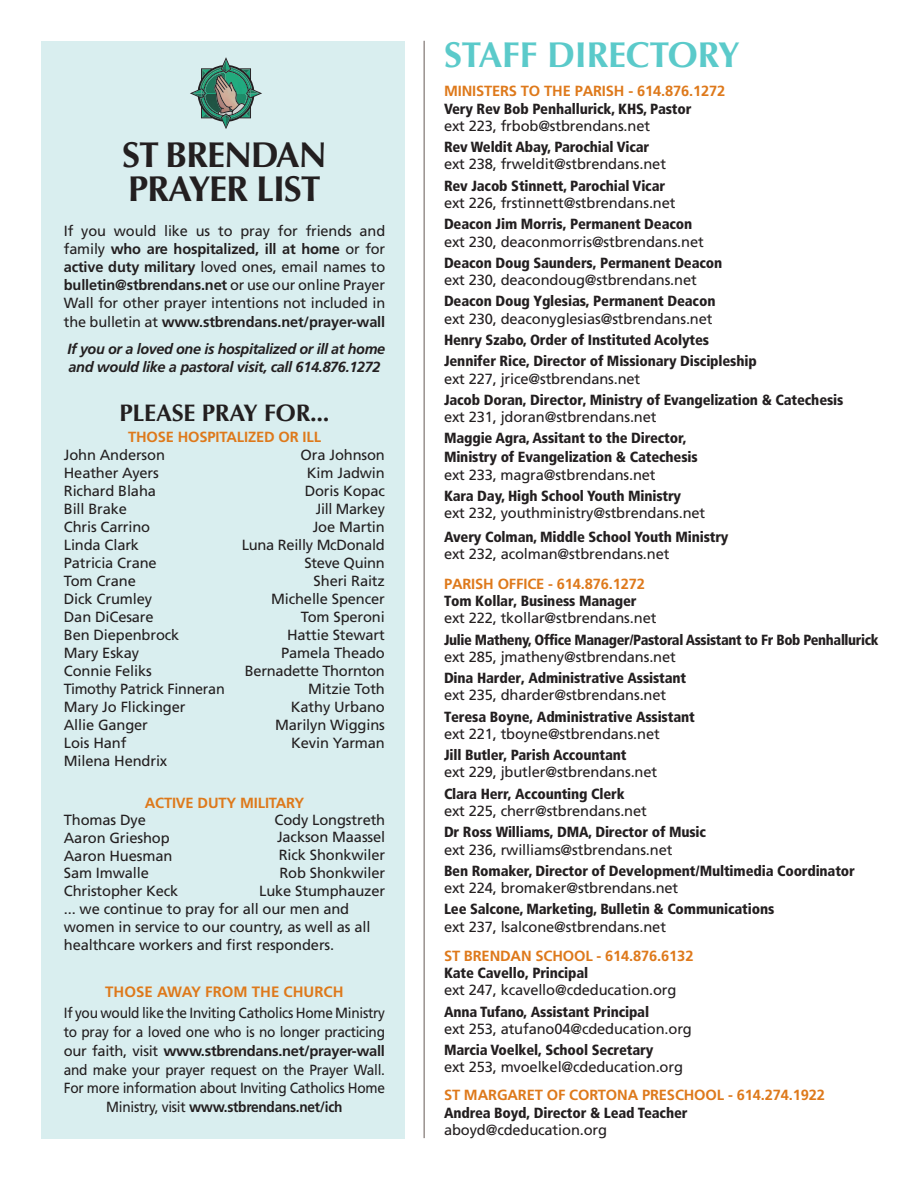
<style>
.page{position:relative;width:918px;height:1188px;background:#fff}
.page>*{position:absolute;margin:0;border:0;box-sizing:border-box;transform-origin:0 0}
.t1{font:700 36px/34.5px "Optima";letter-spacing:-.03em;color:#231f20}
.t2{font:700 36px "Optima";letter-spacing:-.01em;color:#5bcaca}
.t3{font:700 24px "Optima";letter-spacing:-.01em;color:#231f20}
.t4{font:700 15px "Frutiger LT Std";color:#de791b}
.t5{font:14.7px/18px "Frutiger LT Std";letter-spacing:-.01em;color:#231f20}
.t6{font:900 condensed 14.7px/17.2px "Frutiger LT Std";letter-spacing:-.01em;color:#231f20}
.t7{font:14.7px/18.8px "Frutiger LT Std";letter-spacing:-.01em;color:#231f20;text-align:center;scale:.93 1}
.t8{font:700 14.7px/17.2px "Frutiger LT Std";letter-spacing:-.01em;color:#de791b}
.t9{font:italic 700 14.7px/27px "Frutiger LT Std";letter-spacing:-.025em;color:#231f20}
.s1{font-weight:700}
.s2{font-weight:400;font-style:normal}
.s3{font-style:normal}
.s4{font-weight:700;color:#de791b}
.s5{font-weight:400;color:#231f20}
.s6{font-weight:900;font-stretch:condensed;color:#231f20}
.s7{font-weight:900;font-stretch:condensed}
.s8{font-weight:400;font-stretch:normal}
</style>
<div class="page">
<div style="left:41px;top:41px;width:364px;height:1097px;background:#d3eced"></div>
<hr style="left:424px;top:41px;width:1px;height:1097px;background:#655a56">
<svg style="left:190px;top:57px;width:72px;height:72px"></svg>
<p class="t1" style="left:122px;top:138px;width:206px">ST BRENDAN<br>PRAYER LIST</p>
<p class="t5" style="left:64px;top:222px;width:323px;text-align:justify">If you would like us to pray for friends and family <span class="s1">who are hospitalized, ill at home</span> or for <span class="s1">active duty military</span> loved ones, email names to <span class="s1">bulletin@stbrendans.net</span> or use our online Prayer Wall for other prayer intentions not included in</p>
<p class="t9" style="left:64px;top:309px;width:323px"><span class="s2">the bulletin at</span> <span class="s3">www.stbrendans.net/prayer-wall<br></span>If you or a loved one is hospitalized or ill at home</p>
<p class="t9" style="left:68px;top:354px;width:314px">and would like a pastoral visit, call 614.876.1272</p>
<p class="t3" style="left:119px;top:399px;width:212px">PLEASE PRAY FOR...</p>
<p class="t5" style="left:64px;top:428px;width:259px;text-indent:64px"><span class="s4">THOSE HOSPITALIZED OR ILL<br></span>John Anderson<br>Heather Ayers<br>Richard Blaha<br>Bill Brake<br>Chris Carrino<br>Linda Clark<br>Patricia Crane<br>Tom Crane<br>Dick Crumley<br>Dan DiCesare<br>Ben Diepenbrock<br>Mary Eskay<br>Connie Feliks<br>Timothy Patrick Finneran<br>Mary Jo Flickinger<br>Allie Ganger<br>Lois Hanf<br>Milena Hendrix</p>
<p class="t8" style="left:64px;top:795px;width:242px;line-height:16.5px;text-indent:81px">ACTIVE DUTY MILITARY<br><span class="s5">Thomas Dye</span></p>
<p class="t5" style="left:64px;top:828px;width:308px">Aaron Grieshop<br>Aaron Huesman<br>Sam Imwalle<br>Christopher Keck<br>... we continue to pray for all our men and women in service to our country, as well as all healthcare workers and first responders.</p>
<p class="t5" style="left:242px;top:446px;width:145px;text-align:right">Ora Johnson<br>Kim Jadwin<br>Doris Kopac<br>Jill Markey<br>Joe Martin<br>Luna Reilly McDonald<br>Steve Quinn<br>Sheri Raitz<br>Michelle Spencer<br>Tom Speroni<br>Hattie Stewart<br>Pamela Theado<br>Bernadette Thornton<br>Mitzie Toth<br>Kathy Urbano<br>Marilyn Wiggins<br>Kevin Yarman</p>
<p class="t5" style="left:259px;top:811px;width:128px;text-align:right">Cody Longstreth<br>Jackson Maassel<br>Rick Shonkwiler<br>Rob Shonkwiler<br>Luke Stumphauzer</p>
<p class="t4" style="left:105px;top:983px;width:240px">THOSE AWAY FROM THE CHURCH</p>
<p class="t7" style="left:64px;top:1004px;width:347px">If you would like the Inviting Catholics Home Ministry to pray for a loved one who is no longer practicing our faith, visit <span class="s1">www.stbrendans.net/prayer-wall </span>and make your prayer request on the Prayer Wall.<br>For more information about Inviting Catholics Home Ministry, visit <span class="s1">www.stbrendans.net/ich</span></p>
<p class="t2" style="left:444px;top:33px;width:297px">STAFF DIRECTORY</p>
<p class="t8" style="left:444px;top:83px;width:283px">MINISTERS TO THE PARISH - 614.876.1272<br><span class="s6">Very Rev Bob Penhallurick, KHS, Pastor<br></span><span class="s5">ext 223, frbob@stbrendans.net</span></p>
<p class="t5" style="left:444px;top:139px;width:224px;line-height:17.2px"><span class="s7">Rev Weldit Abay, Parochial Vicar </span>ext 238, frweldit@stbrendans.net</p>
<p class="t5" style="left:444px;top:177px;width:233px;line-height:17.2px"><span class="s7">Rev Jacob Stinnett, Parochial Vicar </span>ext 226, frstinnett@stbrendans.net</p>
<p class="t5" style="left:444px;top:216px;width:261px;line-height:17.2px"><span class="s7">Deacon Jim Morris, Permanent Deacon </span>ext 230, deaconmorris@stbrendans.net</p>
<p class="t6" style="left:444px;top:254px;width:280px">Deacon Doug Saunders, Permanent Deacon <span class="s8">ext 230, deacondoug@stbrendans.net</span></p>
<p class="t5" style="left:444px;top:293px;width:273px;line-height:17.2px"><span class="s7">Deacon Doug Yglesias, Permanent Deacon </span>ext 230, deaconyglesias@stbrendans.net</p>
<p class="t6" style="left:444px;top:329px;width:314px;line-height:21.3px">Henry Szabo, Order of Instituted Acolytes<br>Jennifer Rice, Director of Missionary Discipleship</p>
<p class="t6" style="left:444px;top:368px;width:401px;line-height:21.3px"><span class="s8">ext 227, jrice@stbrendans.net<br></span>Jacob Doran, Director, Ministry of Evangelization &amp; Catechesis</p>
<p class="t6" style="left:444px;top:406px;width:244px;line-height:21.3px"><span class="s8">ext 231, jdoran@stbrendans.net<br></span>Maggie Agra, Assitant to the Director,</p>
<p class="t6" style="left:444px;top:449px;width:255px">Ministry of Evangelization &amp; Catechesis <span class="s8">ext 233, magra@stbrendans.net</span></p>
<p class="t5" style="left:444px;top:487px;width:263px;line-height:17.2px"><span class="s7">Kara Day, High School Youth Ministry </span>ext 232, youthministry@stbrendans.net</p>
<p class="t6" style="left:444px;top:528px;width:286px">Avery Colman, Middle School Youth Ministry <span class="s8">ext 232, acolman@stbrendans.net</span></p>
<p class="t5" style="left:444px;top:575px;width:214px;line-height:17.2px"><span class="s4">PARISH OFFICE - 614.876.1272<br></span><span class="s7">Tom Kollar, Business Manager </span>ext 222, tkollar@stbrendans.net</p>
<p class="t6" style="left:444px;top:631px;width:436px">Julie Matheny, Office Manager/Pastoral Assistant to Fr Bob Penhallurick <span class="s8">ext 285, jmatheny@stbrendans.net</span></p>
<p class="t6" style="left:444px;top:669px;width:244px">Dina Harder, Administrative Assistant <span class="s8">ext 235, dharder@stbrendans.net</span></p>
<p class="t6" style="left:444px;top:708px;width:252px">Teresa Boyne, Administrative Assistant <span class="s8">ext 221, tboyne@stbrendans.net</span></p>
<p class="t5" style="left:444px;top:747px;width:215px;line-height:17.2px"><span class="s7">Jill Butler, Parish Accountant<br></span>ext 229, jbutler@stbrendans.net</p>
<p class="t5" style="left:444px;top:785px;width:204px;line-height:17.2px"><span class="s7">Clara Herr, Accounting Clerk </span>ext 225, cherr@stbrendans.net</p>
<p class="t6" style="left:444px;top:824px;width:263px">Dr Ross Williams, DMA, Director of Music <span class="s8">ext 236, rwilliams@stbrendans.net</span></p>
<p class="t6" style="left:444px;top:862px;width:412px">Ben Romaker, Director of Development/Multimedia Coordinator <span class="s8">ext 224, bromaker@stbrendans.net</span></p>
<p class="t6" style="left:444px;top:901px;width:332px">Lee Salcone, Marketing, Bulletin &amp; Communications <span class="s8">ext 237, lsalcone@stbrendans.net</span></p>
<p class="t5" style="left:444px;top:947px;width:251px;line-height:17.2px"><span class="s4">ST BRENDAN SCHOOL - 614.876.6132<br></span><span class="s7">Kate Cavello, Principal<br></span>ext 247, kcavello@cdeducation.org</p>
<p class="t5" style="left:444px;top:1003px;width:249px;line-height:17.2px"><span class="s7">Anna Tufano, Assistant Principal<br></span>ext 253, atufano04@cdeducation.org</p>
<p class="t5" style="left:444px;top:1042px;width:241px;line-height:17.2px"><span class="s7">Marcia Voelkel, School Secretary<br></span>ext 253, mvoelkel@cdeducation.org</p>
<p class="t8" style="left:444px;top:1087px;width:383px">ST MARGARET OF CORTONA PRESCHOOL - 614.274.1922<br><span class="s6">Andrea Boyd, Director &amp; Lead Teacher </span><span class="s5">aboyd@cdeducation.org</span></p>
</div>
